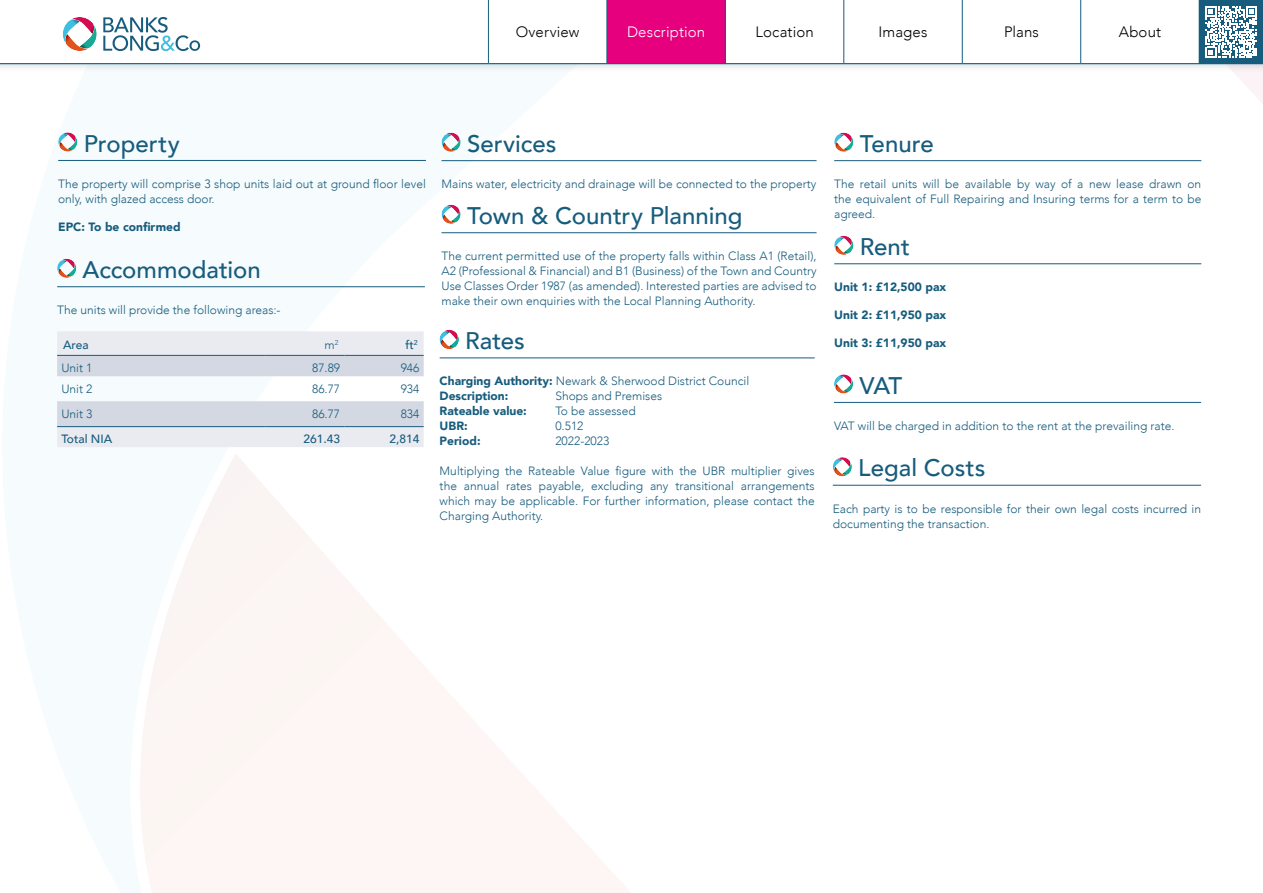
<style>
.page{position:relative;width:1263px;height:893px;background:#fff}
.page>*{position:absolute;margin:0;border:0;box-sizing:border-box;transform-origin:0 0}
.t1{font:500 24px "Avenir";color:#175c7d}
.t2{font:300 15px "Avenir";letter-spacing:.01em;color:#000}
.t3{font:300 15px "Avenir";letter-spacing:.01em;color:#fff}
.t4{font:300 12px/15px "Avenir";color:#175c7d;text-align:justify}
.t5{font:900 12px/15px "Avenir";color:#175c7d}
.t6{font:500 12px "Avenir";color:#175c7d}
.s1{font-weight:300}
</style>
<div class="page">
<svg style="left:57px;top:132px;width:606px;height:761px"></svg>
<hr style="left:58px;top:160px;width:368px;height:1px;background:#175c7d">
<svg style="left:58px;top:132px;width:19px;height:20px"></svg>
<hr style="left:833px;top:485px;width:368px;height:1px;background:#175c7d">
<svg style="left:833px;top:457px;width:19px;height:19px"></svg>
<hr style="left:57px;top:286px;width:368px;height:1px;background:#175c7d">
<svg style="left:57px;top:259px;width:19px;height:19px"></svg>
<svg style="left:57px;top:331px;width:367px;height:116px"></svg>
<hr style="left:57px;top:355px;width:208px;height:1px;background:#175c7d">
<hr style="left:265px;top:355px;width:79px;height:1px;background:#175c7d">
<hr style="left:344px;top:355px;width:80px;height:1px;background:#175c7d">
<hr style="left:57px;top:426px;width:208px;height:1px;background:#175c7d">
<hr style="left:265px;top:426px;width:79px;height:1px;background:#175c7d">
<hr style="left:344px;top:426px;width:80px;height:1px;background:#175c7d">
<hr style="left:440px;top:357px;width:375px;height:1px;background:#175c7d">
<svg style="left:440px;top:330px;width:19px;height:19px"></svg>
<hr style="left:834px;top:160px;width:367px;height:1px;background:#175c7d">
<svg style="left:834px;top:133px;width:19px;height:19px"></svg>
<hr style="left:834px;top:263px;width:367px;height:1px;background:#175c7d">
<svg style="left:834px;top:236px;width:19px;height:19px"></svg>
<hr style="left:834px;top:402px;width:367px;height:1px;background:#175c7d">
<svg style="left:834px;top:374px;width:19px;height:19px"></svg>
<hr style="left:441px;top:232px;width:375px;height:1px;background:#175c7d">
<svg style="left:441px;top:205px;width:20px;height:19px"></svg>
<hr style="left:441px;top:160px;width:375px;height:1px;background:#175c7d">
<svg style="left:441px;top:133px;width:20px;height:19px"></svg>
<div style="left:0;top:0;width:1263px;height:73px;background:#000;opacity:.75"></div>
<svg style="left:0;top:0;width:607px;height:63px"></svg>
<hr style="left:0;top:63px;width:488px;height:1px;background:#175c7d">
<hr style="left:488px;top:63px;width:119px;height:1px;background:#175c7d">
<svg style="left:103px;top:17px;width:97px;height:39px"></svg>
<svg style="left:63px;top:17px;width:34px;height:39px"></svg>
<svg style="left:1155px;top:0;width:108px;height:104px"></svg>
<div style="left:488px;top:0;width:118px;height:64px;background:#fff"></div>
<div style="left:607px;top:0;width:118px;height:64px;background:#e6007d"></div>
<div style="left:725px;top:0;width:119px;height:64px;background:#fff"></div>
<div style="left:844px;top:0;width:118px;height:64px;background:#fff"></div>
<div style="left:962px;top:0;width:118px;height:64px;background:#fff"></div>
<div style="left:1080px;top:0;width:119px;height:64px;background:#fff"></div>
<p class="t2" style="left:516px;top:23px;width:65px">Overview</p>
<p class="t3" style="left:627px;top:23px;width:80px">Description</p>
<p class="t2" style="left:755px;top:23px;width:60px">Location</p>
<p class="t2" style="left:878px;top:23px;width:51px">Images</p>
<p class="t2" style="left:1004px;top:23px;width:36px">Plans</p>
<p class="t2" style="left:1119px;top:23px;width:44px">About</p>
<h1 class="t1" style="left:84px;top:122px;width:97px">Property</h1>
<p class="t4" style="left:58px;top:176px;width:369px">The property will comprise 3 shop units laid out at ground floor level only, with glazed access door.</p>
<p class="t5" style="left:58px;top:219px;width:124px">EPC: To be confirmed</p>
<h1 class="t1" style="left:83px;top:249px;width:180px">Accommodation</h1>
<p class="t4" style="left:57px;top:302px;width:225px">The units will provide the following areas:-</p>
<p class="t6" style="left:63px;top:335px;width:27px">Area</p>
<p class="t4" style="left:325px;top:338px;width:15px">m<sup>2</sup></p>
<p class="t6" style="left:405px;top:335px;width:14px">ft<sup>2</sup></p>
<p class="t4" style="left:61px;top:360px;width:33px">Unit 1</p>
<p class="t4" style="left:312px;top:360px;width:30px">87.89</p>
<p class="t4" style="left:401px;top:360px;width:20px">946</p>
<p class="t4" style="left:61px;top:381px;width:33px">Unit 2</p>
<p class="t4" style="left:312px;top:381px;width:30px">86.77</p>
<p class="t4" style="left:401px;top:381px;width:20px">934</p>
<p class="t4" style="left:61px;top:406px;width:33px">Unit 3</p>
<p class="t4" style="left:312px;top:406px;width:30px">86.77</p>
<p class="t4" style="left:401px;top:406px;width:20px">834</p>
<p class="t6" style="left:61px;top:428px;width:52px">Total NIA</p>
<p class="t6" style="left:303px;top:428px;width:38px">261.43</p>
<p class="t6" style="left:389px;top:428px;width:32px">2,814</p>
<h1 class="t1" style="left:467px;top:123px;width:91px">Services</h1>
<p class="t4" style="left:441px;top:176px;width:376px">Mains water, electricity and drainage will be connected to the property</p>
<h1 class="t1" style="left:467px;top:195px;width:277px">Town &amp; Country Planning</h1>
<p class="t4" style="left:441px;top:248px;width:377px">The current permitted use of the property falls within Class A1 (Retail), A2 (Professional &amp; Financial) and B1 (Business) of the Town and Country Use Classes Order 1987 (as amended). Interested parties are advised to make their own enquiries with the Local Planning Authority.</p>
<h1 class="t1" style="left:465px;top:320px;width:61px">Rates</h1>
<p class="t5" style="left:440px;top:373px;width:311px">Charging Authority: <span class="s1">Newark &amp; Sherwood District Council<br></span>Description:</p>
<p class="t4" style="left:555px;top:389px;width:108px">Shops and Premises</p>
<p class="t5" style="left:440px;top:403px;width:89px">Rateable value:</p>
<p class="t4" style="left:555px;top:404px;width:82px">To be assessed</p>
<p class="t5" style="left:440px;top:418px;width:29px">UBR:</p>
<p class="t4" style="left:555px;top:419px;width:30px">0.512</p>
<p class="t5" style="left:440px;top:433px;width:42px">Period:</p>
<p class="t4" style="left:555px;top:434px;width:55px">2022-2023</p>
<p class="t4" style="left:440px;top:464px;width:377px">Multiplying the Rateable Value figure with the UBR multiplier gives the annual rates payable, excluding any transitional arrangements which may be applicable. For further information, please contact the Charging Authority.</p>
<h1 class="t1" style="left:860px;top:123px;width:76px">Tenure</h1>
<p class="t4" style="left:834px;top:176px;width:369px">The retail units will be available by way of a new lease drawn on the equivalent of Full Repairing and Insuring terms for a term to be agreed.</p>
<h1 class="t1" style="left:860px;top:226px;width:52px">Rent</h1>
<p class="t5" style="left:834px;top:279px;width:113px">Unit 1: £12,500 pax</p>
<p class="t5" style="left:834px;top:307px;width:113px">Unit 2: £11,950 pax</p>
<p class="t5" style="left:834px;top:335px;width:113px">Unit 3: £11,950 pax</p>
<h1 class="t1" style="left:859px;top:364px;width:44px">VAT</h1>
<p class="t4" style="left:834px;top:418px;width:342px">VAT will be charged in addition to the rent at the prevailing rate.</p>
<h1 class="t1" style="left:858px;top:447px;width:129px">Legal Costs</h1>
<p class="t4" style="left:833px;top:501px;width:370px">Each party is to be responsible for their own legal costs incurred in documenting the transaction.</p>
</div>
